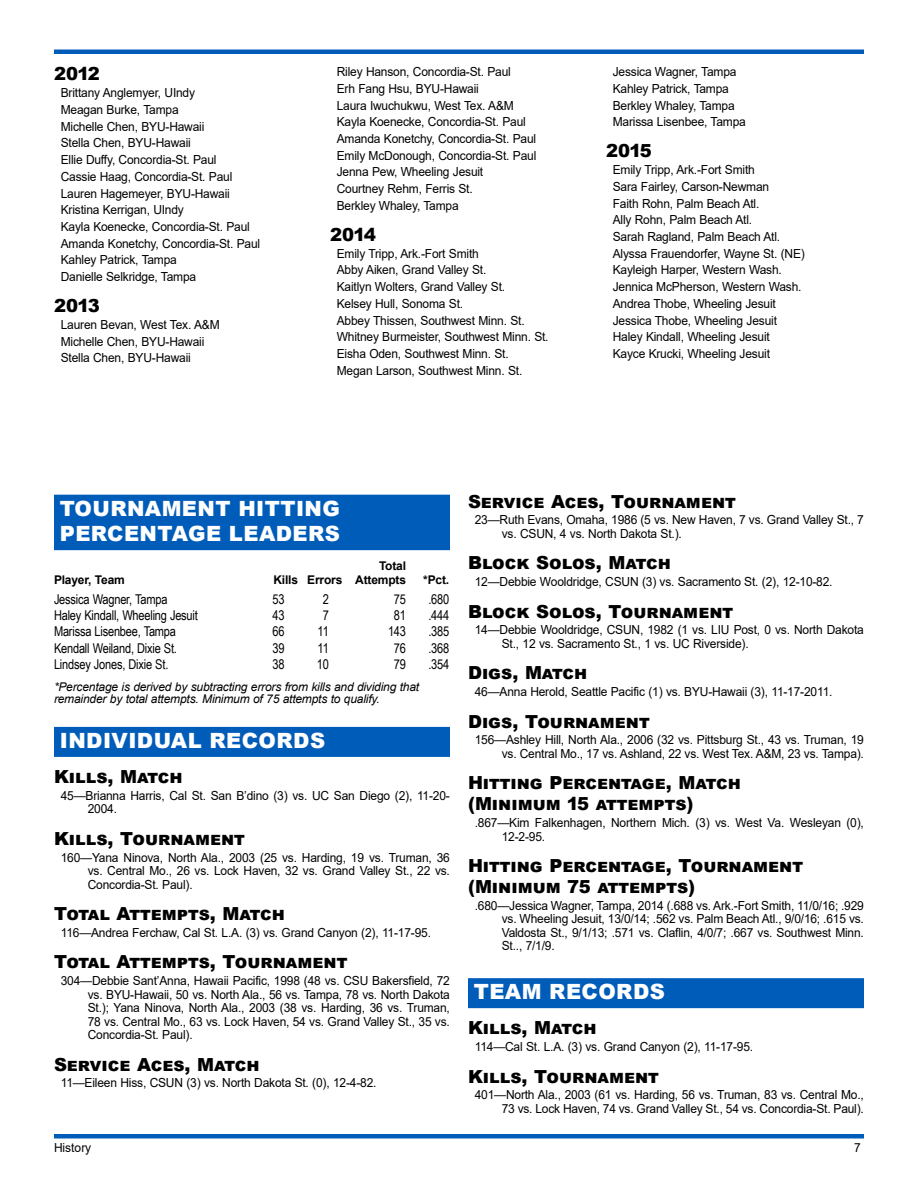
<style>
.page{position:relative;width:918px;height:1188px;background:#fff}
.page>*{position:absolute;margin:0;border:0;box-sizing:border-box;transform-origin:0 0}
.t1{font:900 21px/25.5px "Arial";letter-spacing:.02em;color:#fff}
.t2{font:900 18px/21px "Arial";color:#000}
.t3{font:13.5px "Arial Narrow";letter-spacing:-.015em;color:#000}
.t4{font:12.45px/16.8px "Arial";letter-spacing:-.015em;color:#000;scale:.96 1}
.t5{font:italic 12px/12px "Arial";letter-spacing:-.015em;color:#000}
.t6{font:700 12px/13.5px "Arial";letter-spacing:-.015em;color:#000;text-align:right}
</style>
<div class="page">
<hr style="left:54px;top:1134px;width:810px;height:4px;background:#005cb9">
<hr style="left:54px;top:50px;width:810px;height:4px;background:#005cb9">
<div style="left:54px;top:495px;width:396px;height:28px;background:#005cb9"></div>
<div style="left:54px;top:522px;width:396px;height:28px;background:#005cb9"></div>
<div style="left:54px;top:727px;width:396px;height:28px;background:#005cb9"></div>
<div style="left:54px;top:728px;width:396px;height:29px;background:#005cb9"></div>
<div style="left:468px;top:978px;width:396px;height:29px;background:#005cb9"></div>
<div style="left:468px;top:980px;width:396px;height:28px;background:#005cb9"></div>
<h2 class="t2" style="left:54px;top:63px;width:47px">2012</h2>
<p class="t4" style="left:61px;top:84px;width:209px">Brittany Anglemyer, UIndy<br>Meagan Burke, Tampa<br>Michelle Chen, BYU-Hawaii<br>Stella Chen, BYU-Hawaii<br>Ellie Duffy, Concordia-St. Paul<br>Cassie Haag, Concordia-St. Paul<br>Lauren Hagemeyer, BYU-Hawaii<br>Kristina Kerrigan, UIndy<br>Kayla Koenecke, Concordia-St. Paul<br>Amanda Konetchy, Concordia-St. Paul<br>Kahley Patrick, Tampa<br>Danielle Selkridge, Tampa</p>
<h2 class="t2" style="left:54px;top:295px;width:48px">2013</h2>
<p class="t4" style="left:61px;top:316px;width:167px">Lauren Bevan, West Tex. A&amp;M<br>Michelle Chen, BYU-Hawaii<br>Stella Chen, BYU-Hawaii</p>
<p class="t4" style="left:337px;top:63px;width:209px">Riley Hanson, Concordia-St. Paul<br>Erh Fang Hsu, BYU-Hawaii<br>Laura Iwuchukwu, West Tex. A&amp;M<br>Kayla Koenecke, Concordia-St. Paul<br>Amanda Konetchy, Concordia-St. Paul<br>Emily McDonough, Concordia-St. Paul<br>Jenna Pew, Wheeling Jesuit<br>Courtney Rehm, Ferris St.<br>Berkley Whaley, Tampa</p>
<h2 class="t2" style="left:330px;top:224px;width:48px">2014</h2>
<p class="t4" style="left:337px;top:245px;width:222px">Emily Tripp, Ark.-Fort Smith<br>Abby Aiken, Grand Valley St.<br>Kaitlyn Wolters, Grand Valley St.<br>Kelsey Hull, Sonoma St.<br>Abbey Thissen, Southwest Minn. St.<br>Whitney Burmeister, Southwest Minn. St.<br>Eisha Oden, Southwest Minn. St.<br>Megan Larson, Southwest Minn. St.</p>
<p class="t4" style="left:613px;top:63px;width:140px">Jessica Wagner, Tampa<br>Kahley Patrick, Tampa<br>Berkley Whaley, Tampa<br>Marissa Lisenbee, Tampa</p>
<h2 class="t2" style="left:606px;top:140px;width:47px">2015</h2>
<p class="t4" style="left:613px;top:161px;width:202px">Emily Tripp, Ark.-Fort Smith<br>Sara Fairley, Carson-Newman<br>Faith Rohn, Palm Beach Atl.<br>Ally Rohn, Palm Beach Atl.<br>Sarah Ragland, Palm Beach Atl.<br>Alyssa Frauendorfer, Wayne St. (NE)<br>Kayleigh Harper, Western Wash.<br>Jennica McPherson, Western Wash.<br>Andrea Thobe, Wheeling Jesuit<br>Jessica Thobe, Wheeling Jesuit<br>Haley Kindall, Wheeling Jesuit<br>Kayce Krucki, Wheeling Jesuit</p>
<h1 class="t1" style="left:60px;top:495px;width:282px">TOURNAMENT HITTING<br>PERCENTAGE LEADERS</h1>
<p class="t6" style="left:54px;top:573px;width:72px">Player, Team</p>
<p class="t6" style="left:273px;top:573px;width:70px">Kills Errors</p>
<p class="t6" style="left:355px;top:559px;width:52px">Total<br>Attempts</p>
<p class="t6" style="left:423px;top:573px;width:27px">*Pct.</p>
<p class="t3" style="left:54px;top:589px;width:115px">Jessica Wagner, Tampa</p>
<p class="t3" style="left:272px;top:589px;width:14px">53</p>
<p class="t3" style="left:323px;top:589px;width:8px">2</p>
<p class="t3" style="left:394px;top:589px;width:14px">75</p>
<p class="t3" style="left:428px;top:589px;width:22px">.680</p>
<p class="t3" style="left:54px;top:605px;width:145px">Haley Kindall, Wheeling Jesuit</p>
<p class="t3" style="left:272px;top:605px;width:14px">43</p>
<p class="t3" style="left:323px;top:605px;width:8px">7</p>
<p class="t3" style="left:394px;top:605px;width:14px">81</p>
<p class="t3" style="left:428px;top:605px;width:22px">.444</p>
<p class="t3" style="left:54px;top:622px;width:124px">Marissa Lisenbee, Tampa</p>
<p class="t3" style="left:272px;top:622px;width:14px">66</p>
<p class="t3" style="left:318px;top:622px;width:13px">11</p>
<p class="t3" style="left:388px;top:622px;width:20px">143</p>
<p class="t3" style="left:428px;top:622px;width:22px">.385</p>
<p class="t3" style="left:54px;top:638px;width:125px">Kendall Weiland, Dixie St.</p>
<p class="t3" style="left:272px;top:638px;width:14px">39</p>
<p class="t3" style="left:318px;top:638px;width:13px">11</p>
<p class="t3" style="left:394px;top:638px;width:14px">76</p>
<p class="t3" style="left:428px;top:638px;width:22px">.368</p>
<p class="t3" style="left:54px;top:654px;width:116px">Lindsey Jones, Dixie St.</p>
<p class="t3" style="left:272px;top:654px;width:14px">38</p>
<p class="t3" style="left:317px;top:654px;width:14px">10</p>
<p class="t3" style="left:394px;top:654px;width:14px">79</p>
<p class="t3" style="left:428px;top:654px;width:22px">.354</p>
<p class="t5" style="left:54px;top:681px;width:367px">*Percentage is derived by subtracting errors from kills and dividing that remainder by total attempts. Minimum of 75 attempts to qualify.</p>
<h1 class="t1" style="left:60px;top:727px;width:267px">INDIVIDUAL RECORDS</h1>
<h2 class="t2" style="left:54px;top:766px;width:130px">Kills, Match</h2>
<p class="t4" style="left:88px;top:789px;width:379px;line-height:13.5px;text-indent:-27px">45—Brianna Harris, Cal St. San B’dino (3) vs. UC San Diego (2), 11-20-<br>2004.</p>
<h2 class="t2" style="left:54px;top:827px;width:192px">Kills, Tournament</h2>
<p class="t4" style="left:88px;top:850px;width:379px;line-height:13.5px;text-align:justify;text-indent:-27px">160—Yana Ninova, North Ala., 2003 (25 vs. Harding, 19 vs. Truman, 36 vs. Central Mo., 26 vs. Lock Haven, 32 vs. Grand Valley St., 22 vs.<br>Concordia-St. Paul).</p>
<h2 class="t2" style="left:54px;top:903px;width:233px">Total Attempts, Match</h2>
<p class="t4" style="left:61px;top:924px;width:387px">116—Andrea Ferchaw, Cal St. L.A. (3) vs. Grand Canyon (2), 11-17-95.</p>
<h2 class="t2" style="left:54px;top:951px;width:295px">Total Attempts, Tournament</h2>
<p class="t4" style="left:88px;top:974px;width:379px;line-height:13.5px;text-align:justify;text-indent:-27px">304—Debbie Sant’Anna, Hawaii Pacific, 1998 (48 vs. CSU Bakersfield, 72 vs. BYU-Hawaii, 50 vs. North Ala., 56 vs. Tampa, 78 vs. North Dakota St.); Yana Ninova, North Ala., 2003 (38 vs. Harding, 36 vs. Truman, 78 vs. Central Mo., 63 vs. Lock Haven, 54 vs. Grand Valley St., 35 vs.<br>Concordia-St. Paul).</p>
<h2 class="t2" style="left:54px;top:1053px;width:207px">Service Aces, Match</h2>
<p class="t4" style="left:61px;top:1075px;width:330px">11—Eileen Hiss, CSUN (3) vs. North Dakota St. (0), 12-4-82.</p>
<h2 class="t2" style="left:468px;top:490px;width:269px">Service Aces, Tournament</h2>
<p class="t4" style="left:502px;top:513px;width:379px;line-height:13.5px;text-indent:-27px">23—Ruth Evans, Omaha, 1986 (5 vs. New Haven, 7 vs. Grand Valley St., 7 vs. CSUN, 4 vs. North Dakota St.).</p>
<h2 class="t2" style="left:468px;top:552px;width:204px">Block Solos, Match</h2>
<p class="t4" style="left:475px;top:573px;width:374px">12—Debbie Wooldridge, CSUN (3) vs. Sacramento St. (2), 12-10-82.</p>
<h2 class="t2" style="left:468px;top:600px;width:267px">Block Solos, Tournament</h2>
<p class="t4" style="left:502px;top:623px;width:379px;line-height:13.5px;text-indent:-27px">14—Debbie Wooldridge, CSUN, 1982 (1 vs. LIU Post, 0 vs. North Dakota<br>St., 12 vs. Sacramento St., 1 vs. UC Riverside).</p>
<h2 class="t2" style="left:468px;top:662px;width:121px">Digs, Match</h2>
<p class="t4" style="left:475px;top:683px;width:374px">46—Anna Herold, Seattle Pacific (1) vs. BYU-Hawaii (3), 11-17-2011.</p>
<h2 class="t2" style="left:468px;top:710px;width:183px">Digs, Tournament</h2>
<p class="t4" style="left:475px;top:733px;width:407px;line-height:13.5px;text-align:right">156—Ashley Hill, North Ala., 2006 (32 vs. Pittsburg St., 43 vs. Truman, 19 vs. Central Mo., 17 vs. Ashland, 22 vs. West Tex. A&amp;M, 23 vs. Tampa).</p>
<h2 class="t2" style="left:468px;top:772px;width:274px">Hitting Percentage, Match (Minimum 15 attempts)</h2>
<p class="t4" style="left:502px;top:816px;width:379px;line-height:13.5px;text-indent:-27px">.867—Kim Falkenhagen, Northern Mich. (3) vs. West Va. Wesleyan (0),<br>12-2-95.</p>
<h2 class="t2" style="left:468px;top:855px;width:337px">Hitting Percentage, Tournament (Minimum 75 attempts)</h2>
<p class="t4" style="left:502px;top:899px;width:379px;line-height:13.5px;text-align:justify;text-indent:-27px">.680—Jessica Wagner, Tampa, 2014 (.688 vs. Ark.-Fort Smith, 11/0/16; .929 vs. Wheeling Jesuit, 13/0/14; .562 vs. Palm Beach Atl., 9/0/16; .615 vs.<br>Valdosta St., 9/1/13; .571 vs. Claflin, 4/0/7; .667 vs. Southwest Minn.<br>St.., 7/1/9.</p>
<h1 class="t1" style="left:474px;top:978px;width:193px">TEAM RECORDS</h1>
<h2 class="t2" style="left:468px;top:1017px;width:130px">Kills, Match</h2>
<p class="t4" style="left:475px;top:1038px;width:292px">114—Cal St. L.A. (3) vs. Grand Canyon (2), 11-17-95.</p>
<h2 class="t2" style="left:468px;top:1065px;width:192px">Kills, Tournament</h2>
<p class="t4" style="left:475px;top:1088px;width:407px;line-height:13.5px;text-align:right">401—North Ala., 2003 (61 vs. Harding, 56 vs. Truman, 83 vs. Central Mo.,<br>73 vs. Lock Haven, 74 vs. Grand Valley St., 54 vs. Concordia-St. Paul).</p>
<p class="t4" style="left:54px;top:1139px;width:40px">History</p>
<p class="t4" style="left:854px;top:1139px;width:8px">7</p>
</div>
